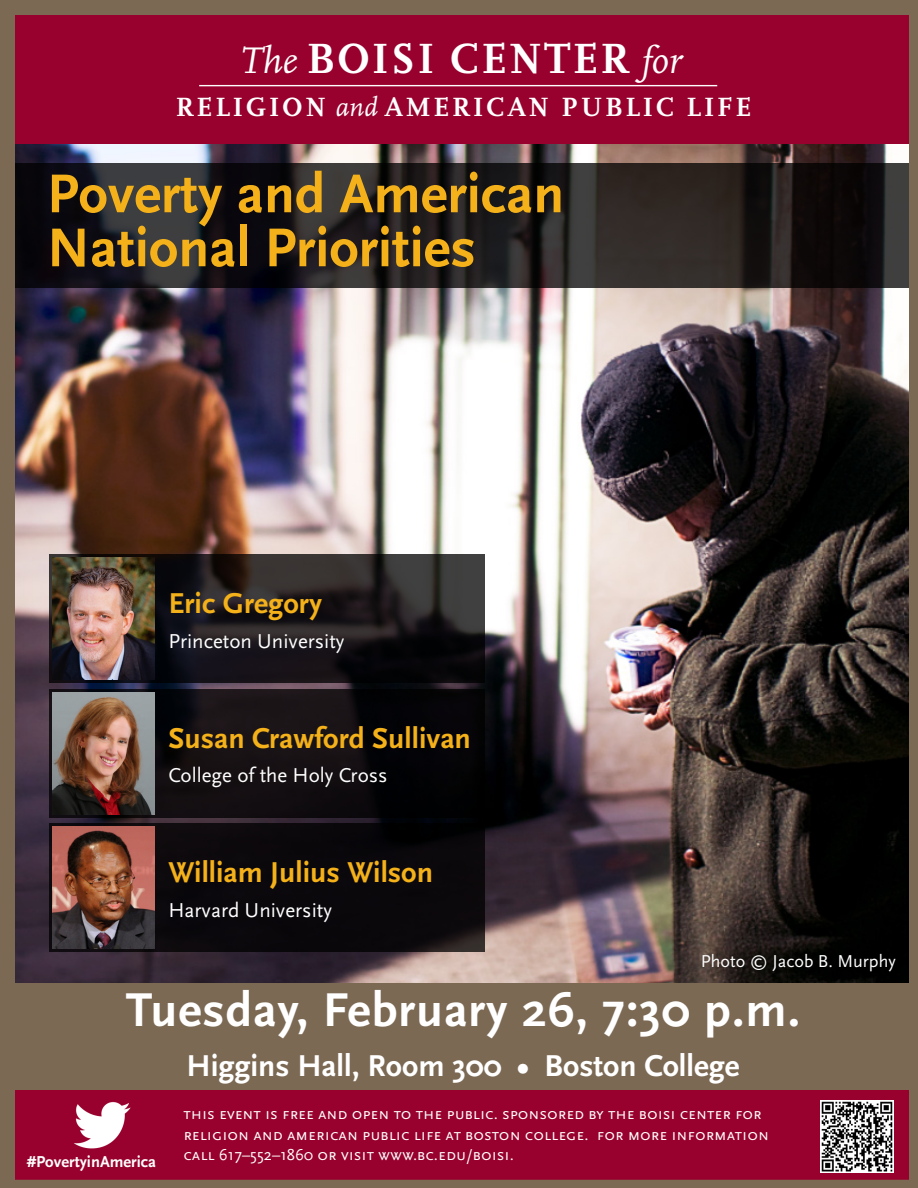
<style>
.page{position:relative;width:918px;height:1188px;background:#fff}
.page>*{position:absolute;margin:0;border:0;box-sizing:border-box;transform-origin:0 0}
.t1{font:700 57px/54px "Scala Sans OT";color:#f4b119}
.t2{font:700 49.5px "Scala Sans OT";letter-spacing:.02em;color:#fff}
.t3{font:700 44.1px "Scala OT";letter-spacing:.05em;color:#fff}
.t4{font:700 31.5px "Scala Sans OT";color:#fff}
.t5{font:700 30px "Scala Sans OT";color:#f4b119}
.t6{font:700 27.6px "Scala OT";letter-spacing:.1em;color:#fff}
.t7{font:21px "Scala Sans OT";color:#fff}
.t8{font:18px "Scala Sans OT";color:#fff}
.t9{font:16.5px/20.2px "Scala Sans OT";color:#fff}
.t10{font:700 16.5px "Scala Sans OT";color:#fff}
.s1{font-weight:400;font-style:italic;font-size:38.7px}
.s2{font-weight:400;font-style:italic}
</style>
<div class="page">
<img style="left:0;top:0;width:918px;height:1188px">
<p class="t3" style="left:239px;top:34px;width:444px"><span class="s1">The</span> BOISI CENTER <span class="s1">for</span></p>
<p class="t6" style="left:176px;top:92px;width:577px">RELIGION <span class="s2">and</span> AMERICAN PUBLIC LIFE</p>
<p class="t1" style="left:47px;top:168px;width:519px">Poverty and American<br>National Priorities</p>
<p class="t5" style="left:168px;top:586px;width:155px">Eric Gregory</p>
<p class="t7" style="left:168px;top:629px;width:178px">Princeton University</p>
<p class="t5" style="left:168px;top:721px;width:304px">Susan Crawford Sullivan</p>
<p class="t7" style="left:168px;top:764px;width:221px">College of the Holy Cross</p>
<p class="t5" style="left:168px;top:855px;width:266px">William Julius Wilson</p>
<p class="t7" style="left:168px;top:898px;width:165px">Harvard University</p>
<p class="t8" style="left:701px;top:951px;width:196px">Photo © Jacob B. Murphy</p>
<p class="t2" style="left:126px;top:982px;width:676px">Tuesday, February 26, 7:30 p.m.</p>
<p class="t4" style="left:186px;top:1048px;width:555px">Higgins Hall, Room 300 • Boston College</p>
<p class="t9" style="left:183px;top:1104px;width:587px">this event is free and open to the public. sponsored by the boisi center for religion and american public life at boston college. for more information call 617–552–1860 or visit www.bc.edu/boisi.</p>
<p class="t10" style="left:27px;top:1153px;width:131px">#PovertyinAmerica</p>
</div>
